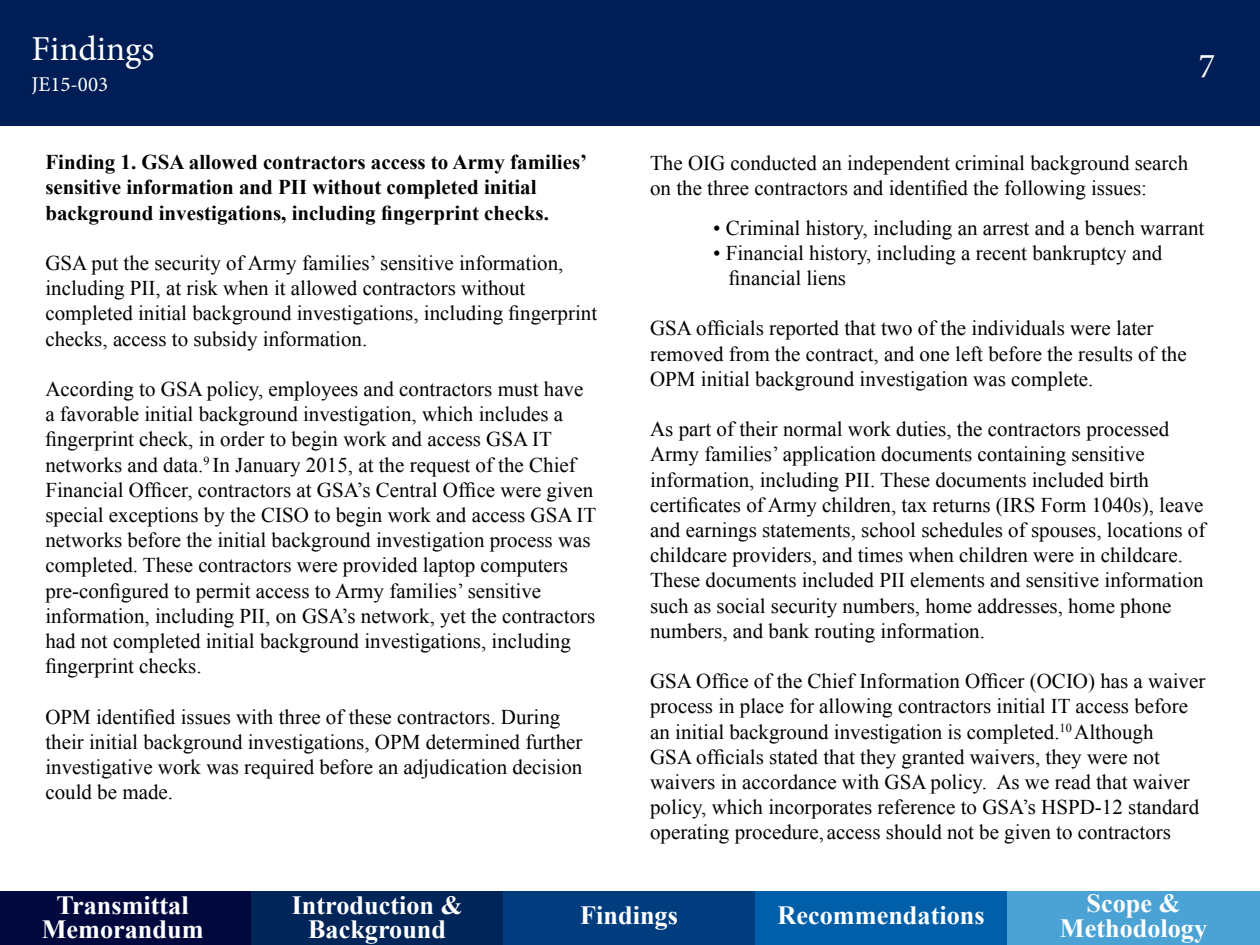
<style>
.page{position:relative;width:1260px;height:945px;background:#fff}
.page>*{position:absolute;margin:0;border:0;box-sizing:border-box;transform-origin:0 0}
.t1{font:35px "Minion Pro";color:#fff}
.t2{font:700 26.25px/24.5px "Times New Roman";color:#fff;text-align:center}
.t3{font:21px/25.2px "Times New Roman";color:#000}
.t4{font:700 21px/25.2px "Times New Roman";color:#000}
.t5{font:21px "Minion Pro";color:#fff}
</style>
<div class="page">
<div style="left:0;top:0;width:1260px;height:125px;background:#001e55"></div>
<div style="left:0;top:892px;width:251px;height:53px;background:#00083d"></div>
<div style="left:755px;top:892px;width:252px;height:53px;background:#005fa8"></div>
<div style="left:503px;top:892px;width:252px;height:53px;background:#003d7f"></div>
<div style="left:251px;top:892px;width:252px;height:53px;background:#002558"></div>
<div style="left:1007px;top:892px;width:253px;height:53px;background:#4aa3d4"></div>
<h1 class="t1" style="left:32px;top:25px;width:124px">Findings</h1>
<p class="t5" style="left:32px;top:70px;width:78px">JE15-003</p>
<p class="t4" style="left:45px;top:149px;width:543px">Finding 1. GSA allowed contractors access to Army families’ sensitive information and PII without completed initial background investigations, including fingerprint checks.</p>
<p class="t3" style="left:45px;top:250px;width:553px">GSA put the security of Army families’ sensitive information, including PII, at risk when it allowed contractors without completed initial background investigations, including fingerprint checks, access to subsidy information.</p>
<p class="t3" style="left:45px;top:376px;width:553px">According to GSA policy, employees and contractors must have a favorable initial background investigation, which includes a fingerprint check, in order to begin work and access GSA IT networks and data.<sup>9</sup> In January 2015, at the request of the Chief Financial Officer, contractors at GSA’s Central Office were given special exceptions by the CISO to begin work and access GSA IT networks before the initial background investigation process was completed. These contractors were provided laptop computers pre-configured to permit access to Army families’ sensitive information, including PII, on GSA’s network, yet the contractors had not completed initial background investigations, including fingerprint checks.</p>
<p class="t3" style="left:45px;top:704px;width:539px">OPM identified issues with three of these contractors. During their initial background investigations, OPM determined further investigative work was required before an adjudication decision could be made.</p>
<h1 class="t1" style="left:1199px;top:42px;width:18px">7</h1>
<p class="t3" style="left:650px;top:150px;width:540px">The OIG conducted an independent criminal background search on the three contractors and identified the following issues:</p>
<p class="t3" style="left:713px;top:215px;width:493px">• Criminal history, including an arrest and a bench warrant</p>
<p class="t3" style="left:729px;top:240px;width:435px;text-indent:-16px">• Financial history, including a recent bankruptcy and financial liens</p>
<p class="t3" style="left:650px;top:315px;width:538px">GSA officials reported that two of the individuals were later removed from the contract, and one left before the results of the<br>OPM initial background investigation was complete.</p>
<p class="t3" style="left:650px;top:416px;width:557px">As part of their normal work duties, the contractors processed Army families’ application documents containing sensitive information, including PII. These documents included birth certificates of Army children, tax returns (IRS Form 1040s), leave and earnings statements, school schedules of spouses, locations of childcare providers, and times when children were in childcare.<br>These documents included PII elements and sensitive information such as social security numbers, home addresses, home phone numbers, and bank routing information.</p>
<p class="t3" style="left:650px;top:668px;width:557px">GSA Office of the Chief Information Officer (OCIO) has a waiver process in place for allowing contractors initial IT access before an initial background investigation is completed.<sup>10</sup> Although<br>GSA officials stated that they granted waivers, they were not waivers in accordance with GSA policy. As we read that waiver policy, which incorporates reference to GSA’s HSPD-12 standard operating procedure, access should not be given to contractors</p>
<p class="t2" style="left:42px;top:892px;width:163px">Transmittal<br>Memorandum</p>
<p class="t2" style="left:292px;top:892px;width:172px">Introduction &amp;<br>Background</p>
<p class="t2" style="left:580px;top:902px;width:99px">Findings</p>
<p class="t2" style="left:778px;top:902px;width:209px">Recommendations</p>
<p class="t2" style="left:1060px;top:890px;width:149px">Scope &amp;<br>Methodology</p>
</div>
